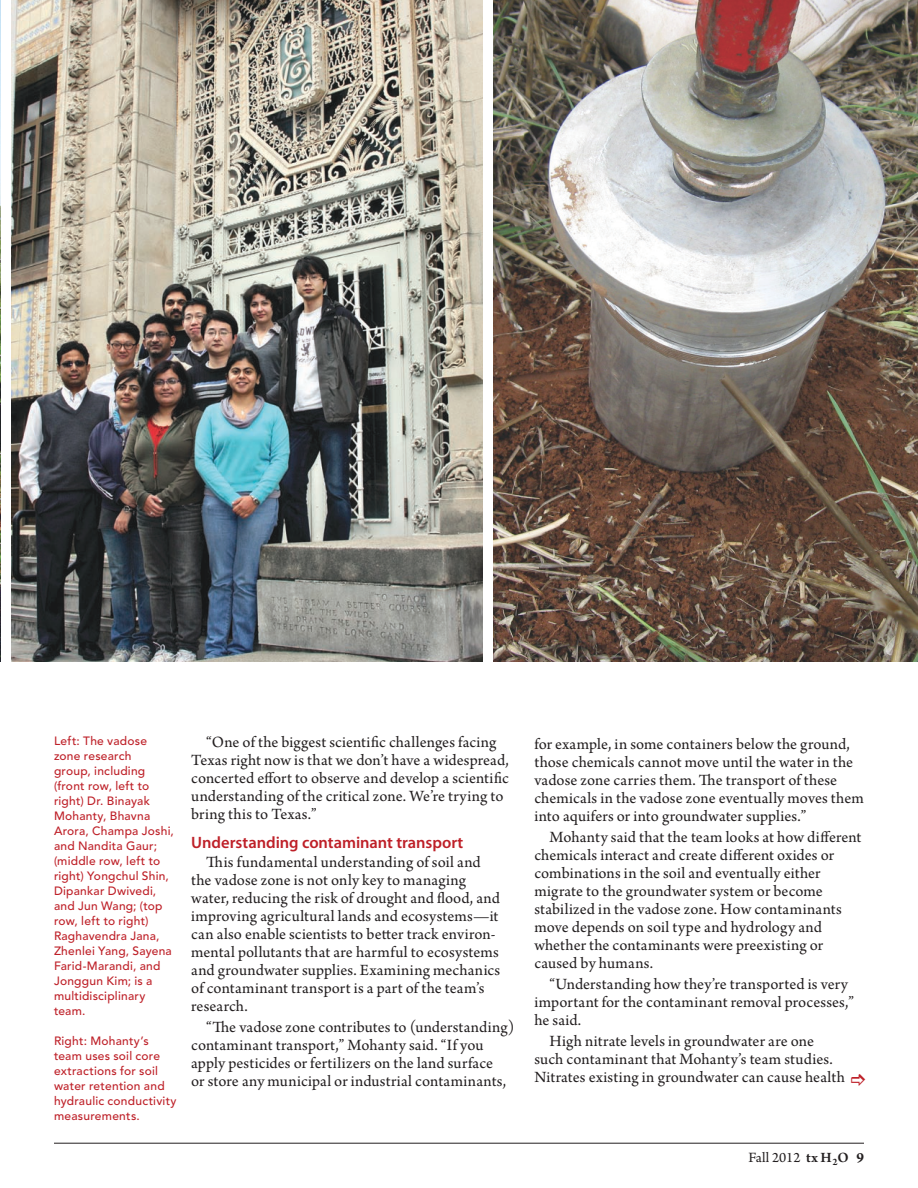
<style>
.page{position:relative;width:918px;height:1188px;background:#fff}
.page>*{position:absolute;margin:0;border:0;box-sizing:border-box;transform-origin:0 0}
.body{font:16.5px/18px "Arno Pro";letter-spacing:.01em;color:#231f20}
.Subhead{font:600 16.5px "Myriad Pro";letter-spacing:-.005em;color:#be2028}
.t1{font:15px "Arno Pro";color:#231f20}
.t2{font:500 12px/15px "Avenir";letter-spacing:.02em;color:#be2028}
.s1{font-weight:600}
.s2{font-weight:700}
</style>
<div class="page">
<img style="left:11px;top:0;width:471px;height:662px">
<img style="left:0;top:0;width:1px;height:662px">
<img style="left:494px;top:0;width:424px;height:662px">
<hr style="left:54px;top:1143px;width:810px;height:1px;background:#231f20">
<p class="t2" style="left:54px;top:733px;width:121px">Left: The vadose zone research<br>group, including (front row, left to right) Dr. Binayak<br>Mohanty, Bhavna<br>Arora, Champa Joshi, and Nandita Gaur; (middle row, left to right) Yongchul Shin,<br>Dipankar Dwivedi, and Jun Wang; (top row, left to right)<br>Raghavendra Jana,<br>Zhenlei Yang, Sayena<br>Farid-Marandi, and<br>Jonggun Kim; is a multidisciplinary team.</p>
<p class="t2" style="left:54px;top:1033px;width:124px">Right: Mohanty’s team uses soil core extractions for soil water retention and hydraulic conductivity measurements.</p>
<p class="body" style="left:191px;top:734px;width:319px;text-indent:15px">“One of the biggest scientific challenges facing Texas right now is that we don’t have a widespread, concerted effort to observe and develop a scientific understanding of the critical zone. We’re trying to bring this to Texas.”</p>
<p class="Subhead" style="left:191px;top:832px;width:274px">Understanding contaminant transport</p>
<p class="body" style="left:191px;top:854px;width:311px;text-indent:15px">This fundamental understanding of soil and the vadose zone is not only key to managing water, reducing the risk of drought and flood, and improving agricultural lands and ecosystems—it can also enable scientists to better track environ&shy;mental pollutants that are harmful to ecosystems and groundwater supplies. Examining mechanics of contaminant transport is a part of the team’s research.</p>
<p class="body" style="left:191px;top:1019px;width:325px;text-indent:15px">“The vadose zone contributes to (understanding) contaminant transport,” Mohanty said. “If you apply pesticides or fertilizers on the land surface<br>or store any municipal or industrial contaminants,</p>
<p class="body" style="left:534px;top:736px;width:331px">for example, in some containers below the ground, those chemicals cannot move until the water in the vadose zone carries them. The transport of these chemicals in the vadose zone eventually moves them into aquifers or into groundwater supplies.”</p>
<p class="body" style="left:534px;top:829px;width:329px;text-indent:15px">Mohanty said that the team looks at how different chemicals interact and create different oxides or combinations in the soil and eventually either migrate to the groundwater system or become stabilized in the vadose zone. How contaminants move depends on soil type and hydrology and whether the contaminants were preexisting or caused by humans.</p>
<p class="body" style="left:534px;top:976px;width:321px;text-indent:15px">“Understanding how they’re transported is very important for the contaminant removal processes,” he said.</p>
<p class="body" style="left:534px;top:1033px;width:312px;text-indent:15px">High nitrate levels in groundwater are one such contaminant that Mohanty’s team studies.<br>Nitrates existing in groundwater can cause health</p>
<p class="t1" style="left:749px;top:1149px;width:117px">Fall 2012 <span class="s1">tx H</span><sub>2</sub><span class="s1">O</span> <span class="s2">9</span></p>
</div>
